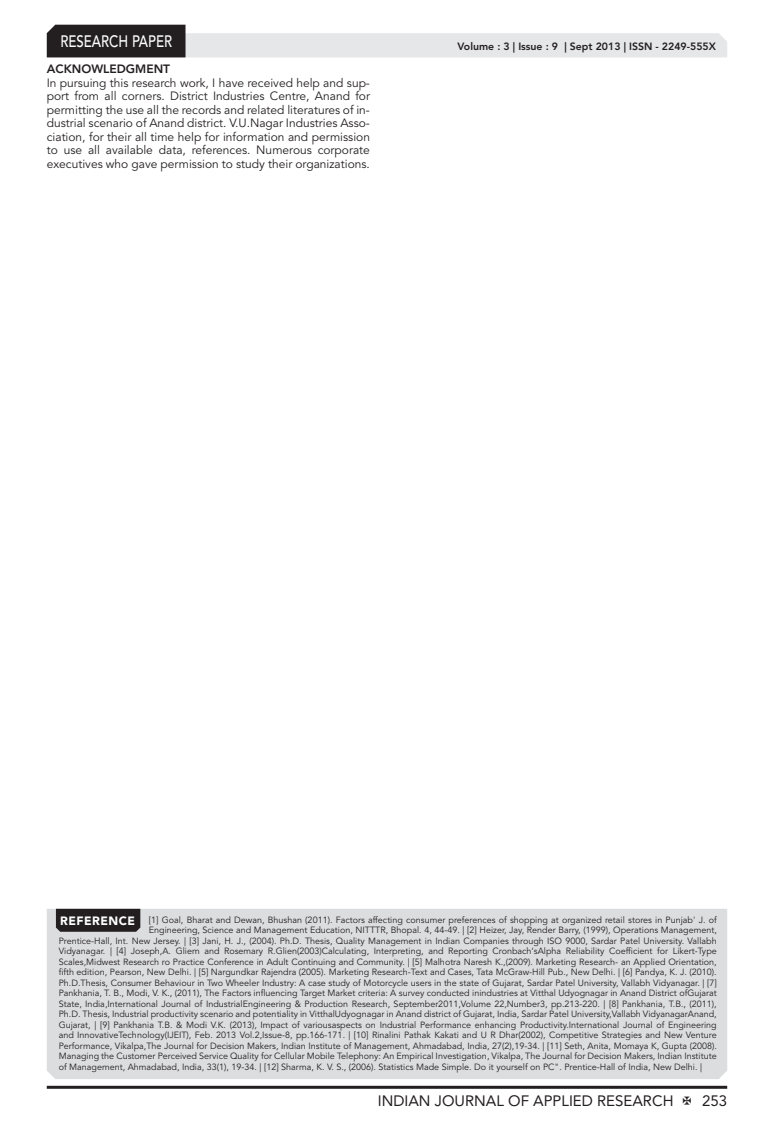
<style>
.page{position:relative;width:774px;height:1136px;background:#fff}
.page>*{position:absolute;margin:0;border:0;box-sizing:border-box;transform-origin:0 0}
.t1{font:500 16.5px "Avenir LT Std";color:#fff;scale:.8 1}
.t2{font:15px "Avenir LT Std";color:#231f20}
.Body_Text{font:12px/13.5px "Avenir LT Std";color:#231f20;text-align:justify}
.Bold{font:800 12px "Avenir LT Std";color:#231f20}
.t3{font:900 12px "Avenir LT Std";letter-spacing:.04em;color:#fff}
.t4{font:800 10.5px "Avenir LT Std";color:#231f20}
.Reference{font:9px "Avenir LT Std";color:#231f20}
</style>
<div class="page">
<hr style="left:47px;top:1085px;width:680px;height:3px;background:#231f20">
<svg style="left:47px;top:25px;width:680px;height:32px"></svg>
<div style="left:47px;top:908px;width:680px;height:170px;background:#dcdddf"></div>
<div style="left:56px;top:908px;width:84px;height:23px;background:#231f20"></div>
<h1 class="t1" style="left:60px;top:32px;width:141px">RESEARCH PAPER</h1>
<p class="Bold" style="left:47px;top:62px;width:125px">ACKNOWLEDGMENT</p>
<p class="Body_Text" style="left:47px;top:76px;width:325px">In pursuing this research work, I have received help and sup&shy;port from all corners. District Industries Centre, Anand for permitting the use all the records and related literatures of in&shy;dustrial scenario of Anand district. V.U.Nagar Industries Asso&shy;ciation, for their all time help for information and permission to use all available data, references. Numerous corporate executives who gave permission to study their organizations.</p>
<p class="t4" style="left:457px;top:41px;width:260px">Volume : 3 | Issue : 9 | Sept 2013 | ISSN - 2249-555X</p>
<p class="t3" style="left:60px;top:913px;width:76px">REFERENCE</p>
<p class="Reference" style="left:149px;top:914px;width:569px">[1] Goal, Bharat and Dewan, Bhushan (2011). Factors affecting consumer preferences of shopping at organized retail stores in Punjab' J. of</p>
<p class="Reference" style="left:149px;top:924px;width:569px">Engineering, Science and Management Education, NITTTR, Bhopal. 4, 44-49. | [2] Heizer, Jay, Render Barry, (1999), Operations Management,</p>
<p class="Reference" style="left:59px;top:935px;width:659px">Prentice-Hall, Int. New Jersey. | [3] Jani, H. J., (2004). Ph.D. Thesis, Quality Management in Indian Companies through ISO 9000, Sardar Patel University. Vallabh</p>
<p class="Reference" style="left:59px;top:945px;width:660px">Vidyanagar. | [4] Joseph,A. Gliem and Rosemary R.Glien(2003)Calculating, Interpreting, and Reporting Cronbach‘sAlpha Reliability Coefficient for Likert-Type</p>
<p class="Reference" style="left:59px;top:956px;width:659px">Scales,Midwest Research ro Practice Conference in Adult Continuing and Community. | [5] Malhotra Naresh K.,(2009). Marketing Research- an Applied Orientation,</p>
<p class="Reference" style="left:59px;top:966px;width:660px">fifth edition, Pearson, New Delhi. | [5] Nargundkar Rajendra (2005). Marketing Research-Text and Cases, Tata McGraw-Hill Pub., New Delhi. | [6] Pandya, K. J. (2010).</p>
<p class="Reference" style="left:59px;top:977px;width:660px">Ph.D.Thesis, Consumer Behaviour in Two Wheeler Industry: A case study of Motorcycle users in the state of Gujarat, Sardar Patel University, Vallabh Vidyanagar. | [7]</p>
<p class="Reference" style="left:59px;top:987px;width:660px">Pankhania, T. B., Modi, V. K., (2011), The Factors influencing Target Market criteria: A survey conducted inindustries at Vitthal Udyognagar in Anand District ofGujarat</p>
<p class="Reference" style="left:59px;top:998px;width:659px">State, India,International Journal of IndustrialEngineering &amp; Production Research, September2011,Volume 22,Number3, pp.213-220. | [8] Pankhania, T.B., (2011),</p>
<p class="Reference" style="left:59px;top:1008px;width:660px">Ph.D. Thesis, Industrial productivity scenario and potentiality in VitthalUdyognagar in Anand district of Gujarat, India, Sardar Patel University,Vallabh VidyanagarAnand,</p>
<p class="Reference" style="left:59px;top:1019px;width:660px">Gujarat, | [9] Pankhania T.B. &amp; Modi V.K. (2013), Impact of variousaspects on Industrial Performance enhancing Productivity.International Journal of Engineering</p>
<p class="Reference" style="left:59px;top:1029px;width:659px">and InnovativeTechnology(IJEIT), Feb. 2013 Vol.2,Issue-8, pp.166-171. | [10] Rinalini Pathak Kakati and U R Dhar(2002), Competitive Strategies and New Venture</p>
<p class="Reference" style="left:59px;top:1040px;width:660px">Performance, Vikalpa,The Journal for Decision Makers, Indian Institute of Management, Ahmadabad, India, 27(2),19-34. | [11] Seth, Anita, Momaya K, Gupta (2008).</p>
<p class="Reference" style="left:59px;top:1050px;width:659px">Managing the Customer Perceived Service Quality for Cellular Mobile Telephony: An Empirical Investigation, Vikalpa, The Journal for Decision Makers, Indian Institute</p>
<p class="Reference" style="left:59px;top:1061px;width:645px">of Management, Ahmadabad, India, 33(1), 19-34. | [12] Sharma, K. V. S., (2006). Statistics Made Simple. Do it yourself on PC". Prentice-Hall of India, New Delhi. |</p>
<h2 class="t2" style="left:378px;top:1091px;width:297px">INDIAN JOURNAL OF APPLIED RESEARCH</h2>
<h2 class="t2" style="left:702px;top:1091px;width:27px">253</h2>
</div>
